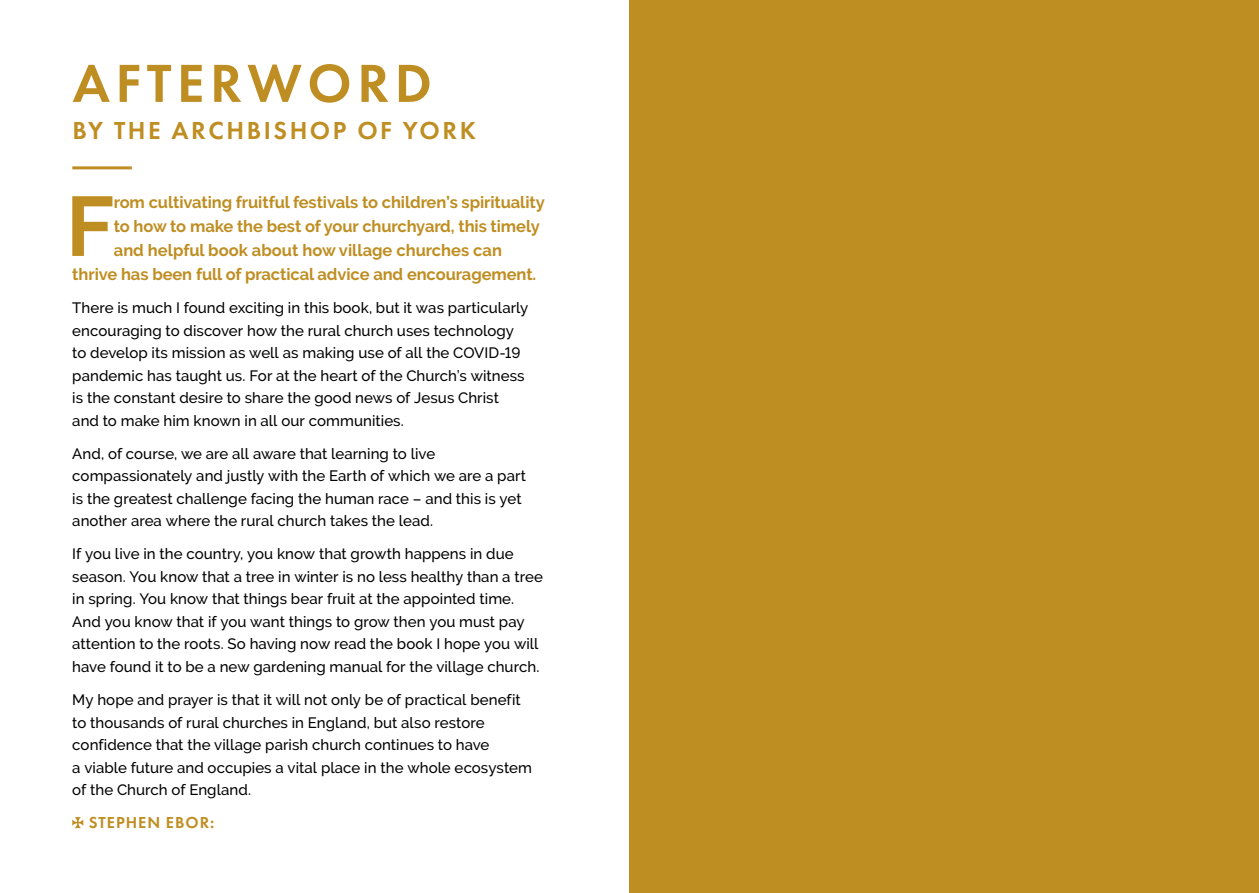
<style>
.page{position:relative;width:1259px;height:893px;background:#fff}
.page>*{position:absolute;margin:0;border:0;box-sizing:border-box;transform-origin:0 0}
.t1{font:700 84.15px "Raleway";color:#bf8e22}
.t2{font:600 55.5px "Futura PT";letter-spacing:.1em;color:#bf8e22}
.t3{font:600 25.5px "Futura PT";letter-spacing:.1em;color:#bf8e22}
.t4{font:700 16.5px "Raleway";letter-spacing:-.005em;color:#bf8e22}
.t5{font:600 16.5px "Futura PT";letter-spacing:.06em;color:#bf8e22}
.t6{font:500 15px/22.5px "Raleway";letter-spacing:.005em;color:#000}
</style>
<div class="page">
<svg style="left:72px;top:817px;width:11px;height:11px"></svg>
<hr style="left:72px;top:166px;width:60px;height:3px;background:#bf8e22">
<div style="left:629px;top:0;width:630px;height:893px;background:#bf8e22"></div>
<h2 class="t2" style="left:73px;top:49px;width:361px">AFTERWORD</h2>
<h3 class="t3" style="left:72px;top:115px;width:405px">BY THE ARCHBISHOP OF YORK</h3>
<h1 class="t1" style="left:66px;top:178px;width:50px">F</h1>
<p class="t4" style="left:114px;top:193px;width:432px">rom cultivating fruitful festivals to children’s spirituality</p>
<p class="t4" style="left:114px;top:217px;width:428px">to how to make the best of your churchyard, this timely</p>
<p class="t4" style="left:114px;top:241px;width:390px">and helpful book about how village churches can</p>
<p class="t4" style="left:72px;top:265px;width:465px">thrive has been full of practical advice and encouragement.</p>
<p class="t6" style="left:72px;top:297px;width:457px">There is much I found exciting in this book, but it was particularly encouraging to discover how the rural church uses technology to develop its mission as well as making use of all the COVID-19 pandemic has taught us. For at the heart of the Church’s witness is the constant desire to share the good news of Jesus Christ and to make him known in all our communities.</p>
<p class="t6" style="left:72px;top:442px;width:455px">And, of course, we are all aware that learning to live compassionately and justly with the Earth of which we are a part is the greatest challenge facing the human race – and this is yet another area where the rural church takes the lead.</p>
<p class="t6" style="left:72px;top:543px;width:472px">If you live in the country, you know that growth happens in due season. You know that a tree in winter is no less healthy than a tree in spring. You know that things bear fruit at the appointed time.<br>And you know that if you want things to grow then you must pay attention to the roots. So having now read the book I hope you will have found it to be a new gardening manual for the village church.</p>
<p class="t6" style="left:72px;top:688px;width:461px">My hope and prayer is that it will not only be of practical benefit to thousands of rural churches in England, but also restore confidence that the village parish church continues to have<br>a viable future and occupies a vital place in the whole ecosystem of the Church of England.</p>
<p class="t5" style="left:89px;top:812px;width:127px">STEPHEN EBOR:</p>
</div>
